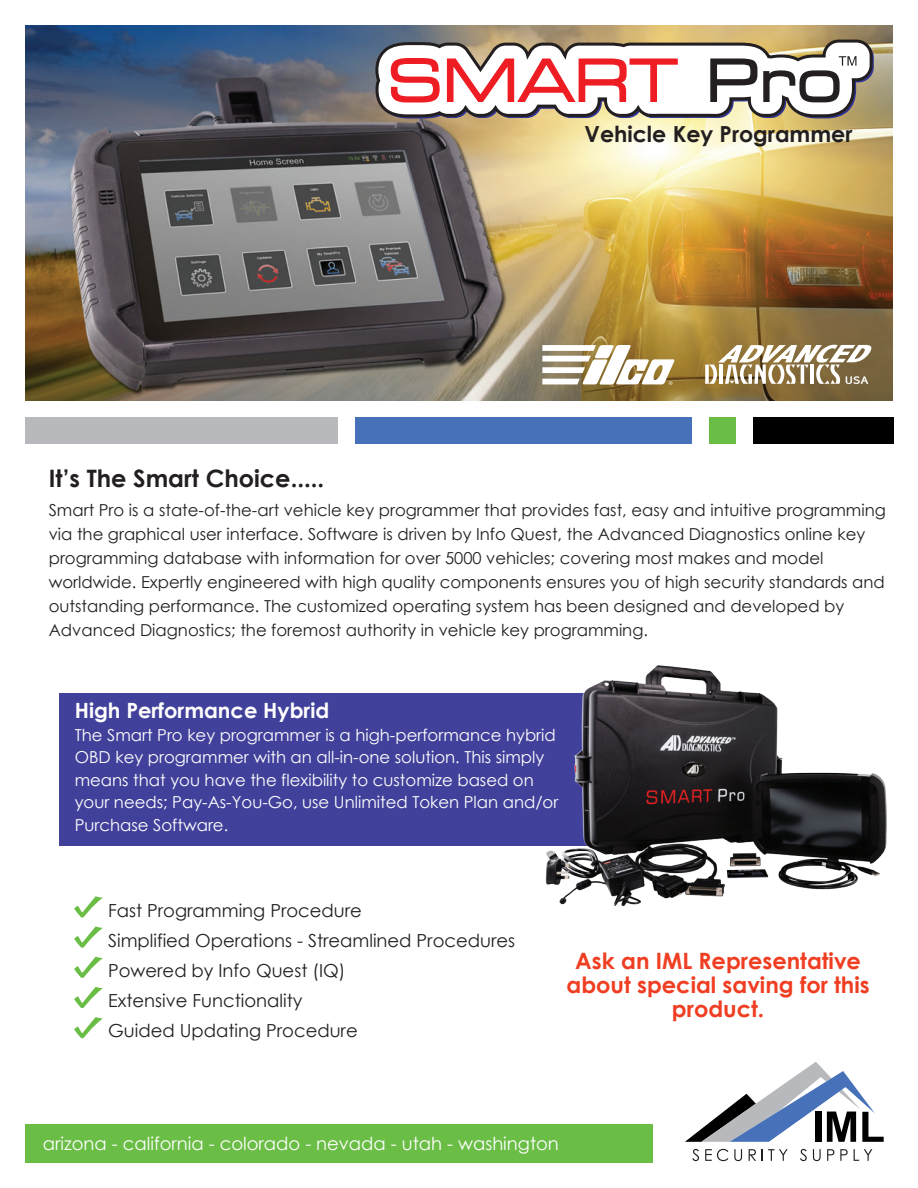
<style>
.page{position:relative;width:918px;height:1188px;background:#fff}
.page>*{position:absolute;margin:0;border:0;box-sizing:border-box;transform-origin:0 0}
.t1{font:700 24px "Century Gothic";color:#231f20}
.t2{font:700 22.5px/24px "Century Gothic";color:#ef3e22;text-align:center}
.t3{font:700 22.2px "Century Gothic";color:#231f20}
.t4{font:700 21px "Century Gothic";color:#fff}
.t5{font:18px/30px "Century Gothic";color:#231f20}
.t6{font:18px "Century Gothic";color:#fff}
.t7{font:16.5px/24px "Century Gothic";color:#231f20}
.t8{font:16.5px/22.5px "Century Gothic";color:#fff}
</style>
<div class="page">
<div style="left:59px;top:693px;width:557px;height:153px;background:#41419b"></div>
<img style="left:26px;top:26px;width:867px;height:375px">
<div style="left:26px;top:417px;width:312px;height:27px;background:#b8b9bc"></div>
<div style="left:355px;top:417px;width:337px;height:27px;background:#4772b9"></div>
<div style="left:709px;top:417px;width:27px;height:27px;background:#6abd45"></div>
<div style="left:753px;top:417px;width:141px;height:27px;background:#000001"></div>
<div style="left:25px;top:1124px;width:628px;height:39px;background:#6abd45"></div>
<svg style="left:692px;top:1149px;width:7px;height:12px"></svg>
<svg style="left:705px;top:1149px;width:23px;height:12px"></svg>
<svg style="left:734px;top:1149px;width:8px;height:12px"></svg>
<svg style="left:749px;top:1149px;width:7px;height:12px"></svg>
<svg style="left:762px;top:1149px;width:26px;height:12px"></svg>
<svg style="left:800px;top:1149px;width:7px;height:12px"></svg>
<svg style="left:813px;top:1149px;width:8px;height:12px"></svg>
<svg style="left:827px;top:1149px;width:7px;height:12px"></svg>
<svg style="left:840px;top:1149px;width:8px;height:12px"></svg>
<svg style="left:854px;top:1149px;width:18px;height:12px"></svg>
<svg style="left:685px;top:1062px;width:199px;height:80px"></svg>
<svg style="left:374px;top:38px;width:501px;height:81px"></svg>
<img style="left:545px;top:665px;width:342px;height:241px">
<svg style="left:74px;top:896px;width:29px;height:22px"></svg>
<svg style="left:74px;top:926px;width:29px;height:22px"></svg>
<svg style="left:74px;top:957px;width:29px;height:21px"></svg>
<svg style="left:74px;top:987px;width:29px;height:21px"></svg>
<svg style="left:74px;top:1017px;width:29px;height:22px"></svg>
<svg style="left:705px;top:345px;width:167px;height:39px"></svg>
<svg style="left:542px;top:345px;width:133px;height:40px"></svg>
<h3 class="t3" style="left:585px;top:117px;width:270px">Vehicle Key Programmer</h3>
<h1 class="t1" style="left:49px;top:460px;width:277px">It’s The Smart Choice.....</h1>
<p class="t7" style="left:49px;top:498px;width:839px">Smart Pro is a state-of-the-art vehicle key programmer that provides fast, easy and intuitive programming via the graphical user interface. Software is driven by Info Quest, the Advanced Diagnostics online key programming database with information for over 5000 vehicles; covering most makes and model worldwide. Expertly engineered with high quality components ensures you of high security standards and outstanding performance. The customized operating system has been designed and developed by Advanced Diagnostics; the foremost authority in vehicle key programming.</p>
<p class="t4" style="left:75px;top:695px;width:256px">High Performance Hybrid</p>
<p class="t8" style="left:75px;top:723px;width:485px">The Smart Pro key programmer is a high-performance hybrid OBD key programmer with an all-in-one solution. This simply means that you have the flexibility to customize based on your needs; Pay-As-You-Go, use Unlimited Token Plan and/or Purchase Software.</p>
<p class="t5" style="left:108px;top:895px;width:409px">Fast Programming Procedure<br>Simplified Operations - Streamlined Procedures<br>Powered by Info Quest (IQ)<br>Extensive Functionality<br>Guided Updating Procedure</p>
<h2 class="t2" style="left:566px;top:948px;width:305px">Ask an IML Representative about special saving for this product.</h2>
<p class="t6" style="left:43px;top:1131px;width:517px">arizona - california - colorado - nevada - utah - washington</p>
</div>
